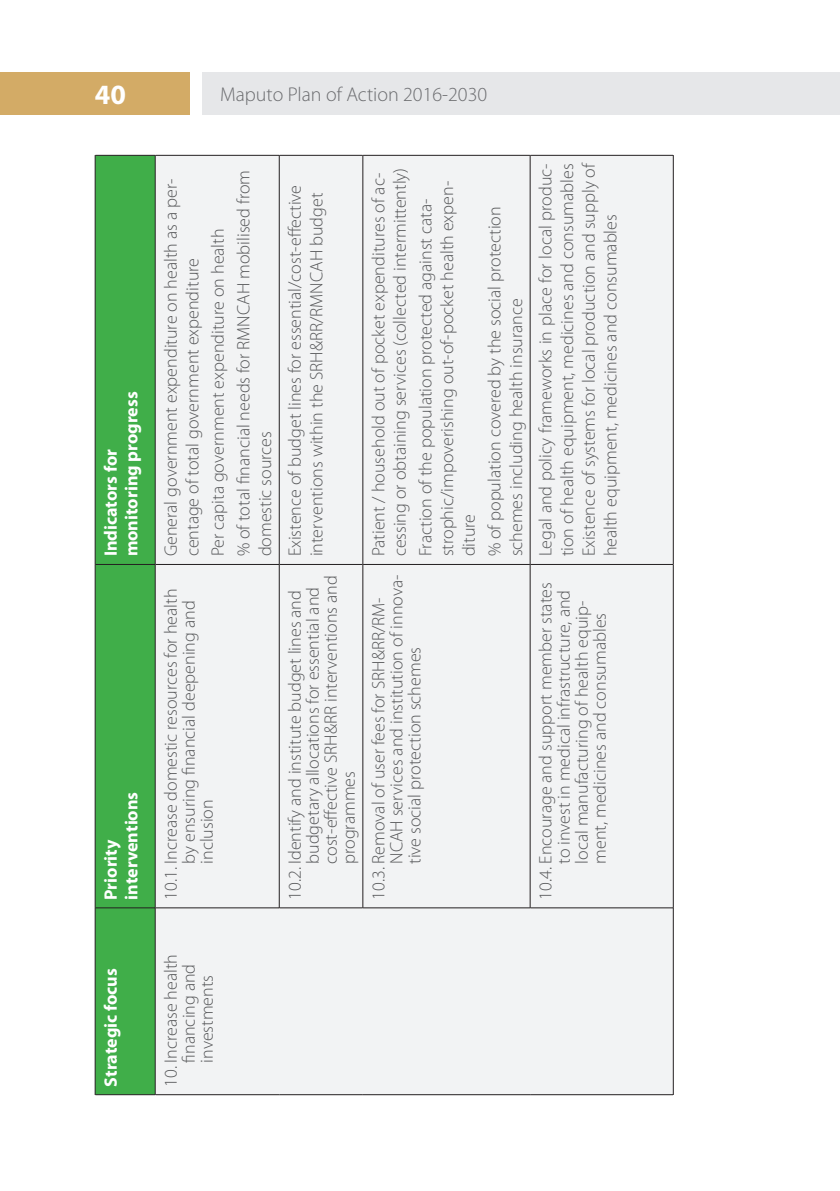
<style>
.page{position:relative;width:840px;height:1191px;background:#fff}
.page>*{position:absolute;margin:0;border:0;box-sizing:border-box;transform-origin:0 0}
.t1{font:700 28px "Myriad Pro";color:#fff}
.t2{font:300 20px "Myriad Pro";color:#6c6d70}
.t3{font:300 18px/18px "Myriad Pro";color:#57585a}
.t4{font:700 18px/20.6px "Myriad Pro";color:#fff}
</style>
<div class="page">
<div style="left:0;top:72px;width:190px;height:42px;background:#d3ab66"></div>
<div style="left:202px;top:72px;width:637px;height:42px;background:#e6e7e9"></div>
<div style="left:96px;top:156px;width:59px;height:938px;background:#40ae49"></div>
<div style="left:156px;top:156px;width:516px;height:938px;background:#f2f3f4"></div>
<hr style="left:95px;top:908px;width:1px;height:187px;background:#231f20">
<hr style="left:95px;top:1094px;width:60px;height:1px;background:#231f20">
<hr style="left:95px;top:564px;width:1px;height:344px;background:#231f20">
<hr style="left:95px;top:907px;width:60px;height:1px;background:#231f20">
<hr style="left:95px;top:155px;width:1px;height:409px;background:#231f20">
<hr style="left:95px;top:564px;width:60px;height:1px;background:#231f20">
<hr style="left:95px;top:155px;width:60px;height:1px;background:#231f20">
<hr style="left:155px;top:908px;width:1px;height:187px;background:#231f20">
<hr style="left:155px;top:564px;width:1px;height:344px;background:#231f20">
<hr style="left:155px;top:155px;width:1px;height:409px;background:#231f20">
<hr style="left:155px;top:1094px;width:124px;height:1px;background:#231f20">
<hr style="left:279px;top:1094px;width:83px;height:1px;background:#231f20">
<hr style="left:362px;top:1094px;width:168px;height:1px;background:#231f20">
<hr style="left:530px;top:1094px;width:142px;height:1px;background:#231f20">
<hr style="left:672px;top:908px;width:1px;height:187px;background:#231f20">
<hr style="left:155px;top:907px;width:124px;height:1px;background:#231f20">
<hr style="left:155px;top:564px;width:124px;height:1px;background:#231f20">
<hr style="left:155px;top:155px;width:124px;height:1px;background:#231f20">
<hr style="left:279px;top:564px;width:1px;height:344px;background:#231f20">
<hr style="left:279px;top:907px;width:83px;height:1px;background:#231f20">
<hr style="left:279px;top:155px;width:1px;height:409px;background:#231f20">
<hr style="left:279px;top:564px;width:83px;height:1px;background:#231f20">
<hr style="left:279px;top:155px;width:83px;height:1px;background:#231f20">
<hr style="left:362px;top:564px;width:1px;height:344px;background:#231f20">
<hr style="left:363px;top:907px;width:166px;height:1px;background:#231f20">
<hr style="left:362px;top:155px;width:1px;height:409px;background:#231f20">
<hr style="left:363px;top:564px;width:166px;height:1px;background:#231f20">
<hr style="left:363px;top:155px;width:166px;height:1px;background:#231f20">
<hr style="left:529px;top:564px;width:1px;height:344px;background:#231f20">
<hr style="left:530px;top:907px;width:142px;height:1px;background:#231f20">
<hr style="left:529px;top:155px;width:1px;height:409px;background:#231f20">
<hr style="left:530px;top:564px;width:142px;height:1px;background:#231f20">
<hr style="left:530px;top:155px;width:142px;height:1px;background:#231f20">
<hr style="left:672px;top:564px;width:1px;height:344px;background:#231f20">
<hr style="left:672px;top:155px;width:1px;height:409px;background:#231f20">
<svg style="left:182px;top:1055px;width:13px;height:7px"></svg>
<svg style="left:182px;top:767px;width:13px;height:7px"></svg>
<svg style="left:236px;top:477px;width:13px;height:7px"></svg>
<svg style="left:323px;top:809px;width:13px;height:10px"></svg>
<svg style="left:287px;top:227px;width:13px;height:10px"></svg>
<h1 class="t1" style="left:95px;top:76px;width:33px">40</h1>
<p class="t2" style="left:220px;top:82px;width:268px">Maputo Plan of Action 2016-2030</p>
<p class="t4" style="left:100px;top:556px;width:166px;rotate:-90deg">Indicators for monitoring progress</p>
<p class="t4" style="left:100px;top:900px;width:110px;rotate:-90deg">Priority interventions</p>
<p class="t3" style="left:160px;top:556px;width:379px;line-height:21.6px;rotate:-90deg">General government expenditure on health as a per&shy;centage of total government expenditure</p>
<p class="t3" style="left:205px;top:556px;width:388px;line-height:25.6px;rotate:-90deg">Per capita government expenditure on health<br>% of total nancial needs for RMNCAH mobilised from</p>
<p class="t3" style="left:256px;top:556px;width:127px;rotate:-90deg">domestic sources</p>
<p class="t3" style="left:161px;top:864px;width:277px;text-indent:-36px;rotate:-90deg">10.1. Increase domestic resources for health by ensuring nancial deepening and inclusion</p>
<p class="t3" style="left:283px;top:556px;width:373px;line-height:21.6px;rotate:-90deg">Existence of budget lines for essential/cost-e ective interventions within the SRH&amp;RR/RMNCAH budget</p>
<p class="t3" style="left:285px;top:864px;width:290px;text-indent:-36px;rotate:-90deg">10.2. Identify and institute budget lines and budgetary allocations for essential and cost-e ective SRH&amp;RR interventions and programmes</p>
<p class="t3" style="left:367px;top:556px;width:390px;line-height:21.6px;rotate:-90deg">Patient / household out of pocket expenditures of ac&shy;cessing or obtaining services (collected intermittently)</p>
<p class="t3" style="left:414px;top:556px;width:377px;line-height:21.6px;rotate:-90deg">Fraction of the population protected against cata&shy;strophic/impoverishing out-of-pocket health expen&shy;diture</p>
<p class="t3" style="left:369px;top:864px;width:291px;text-indent:-36px;rotate:-90deg">10.3. Removal of user fees for SRH&amp;RR/RM-<br>NCAH services and institution of innova&shy;tive social protection schemes</p>
<p class="t3" style="left:483px;top:556px;width:351px;line-height:21.6px;rotate:-90deg">% of population covered by the social protection schemes including health insurance</p>
<p class="t3" style="left:534px;top:556px;width:395px;line-height:21.6px;text-align:justify;rotate:-90deg">Legal and policy frameworks in place for local produc&shy;tion of health equipment, medicines and consumables Existence of systems for local production and supply of health equipment, medicines and consumables</p>
<p class="t3" style="left:536px;top:864px;width:283px;text-indent:-36px;rotate:-90deg">10.4. Encourage and support member states to invest in medical infrastructure, and local manufacturing of health equip&shy;ment, medicines and consumables</p>
<p class="t4" style="left:100px;top:1086px;width:120px;rotate:-90deg">Strategic focus</p>
<p class="t3" style="left:161px;top:1086px;width:134px;rotate:-90deg">10. Increase health</p>
<p class="t3" style="left:179px;top:1054px;width:92px;rotate:-90deg">nancing and</p>
<p class="t3" style="left:197px;top:1062px;width:89px;rotate:-90deg">investments</p>
</div>
